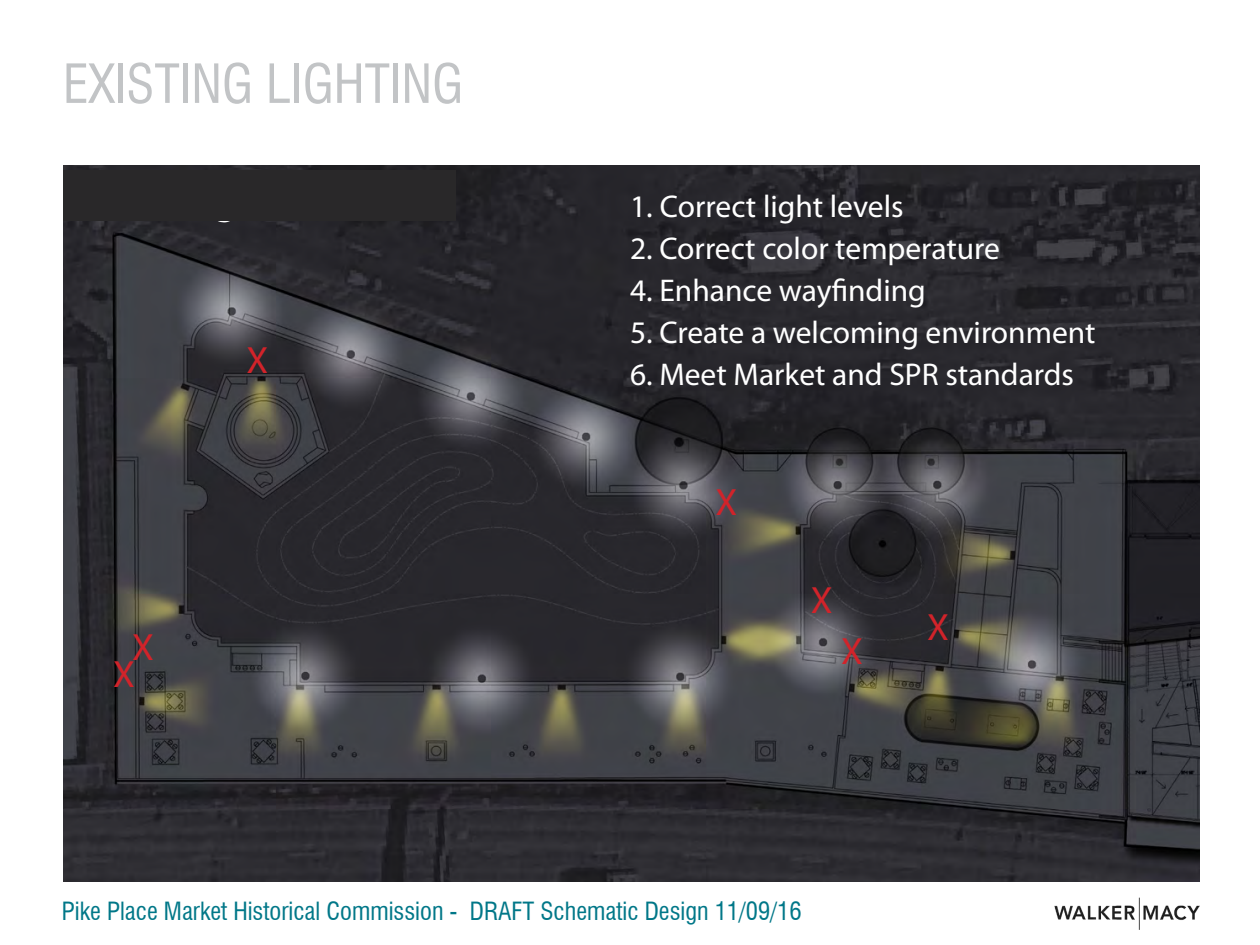
<style>
.page{position:relative;width:1260px;height:945px;background:#fff}
.page>*{position:absolute;margin:0;border:0;box-sizing:border-box;transform-origin:0 0}
.t1{font:condensed 52.5px "Swiss 721 BT";color:#c2c4c6}
.t2{font:38.15px "Myriad Pro";color:#d2232a}
.t3{font:31.5px "Myriad Pro";color:#fff}
.t4{font:condensed 24.5px "Swiss 721 BT";color:#078}
</style>
<div class="page">
<img style="left:1054px;top:898px;width:145px;height:31px">
<img style="left:63px;top:166px;width:1136px;height:716px">
<div style="left:63px;top:171px;width:393px;height:50px;background:#292829"></div>
<h1 class="t1" style="left:63px;top:52px;width:402px">EXISTING LIGHTING</h1>
<p class="t2" style="left:247px;top:337px;width:23px">X</p>
<p class="t2" style="left:132px;top:623px;width:23px">X</p>
<p class="t2" style="left:113px;top:651px;width:23px">X</p>
<p class="t3" style="left:630px;top:187px;width:275px">1. Correct light levels</p>
<p class="t3" style="left:630px;top:229px;width:372px">2. Correct color temperature</p>
<p class="t3" style="left:630px;top:271px;width:297px">4. Enhance wayfinding</p>
<p class="t3" style="left:630px;top:313px;width:467px">5. Create a welcoming environment</p>
<p class="t3" style="left:630px;top:355px;width:446px">6. Meet Market and SPR standards</p>
<p class="t2" style="left:715px;top:478px;width:23px">X</p>
<p class="t2" style="left:811px;top:576px;width:23px">X</p>
<p class="t2" style="left:841px;top:627px;width:23px">X</p>
<p class="t2" style="left:927px;top:604px;width:23px">X</p>
<p class="t4" style="left:62px;top:897px;width:741px">Pike Place Market Historical Commission - DRAFT Schematic Design 11/09/16</p>
</div>
